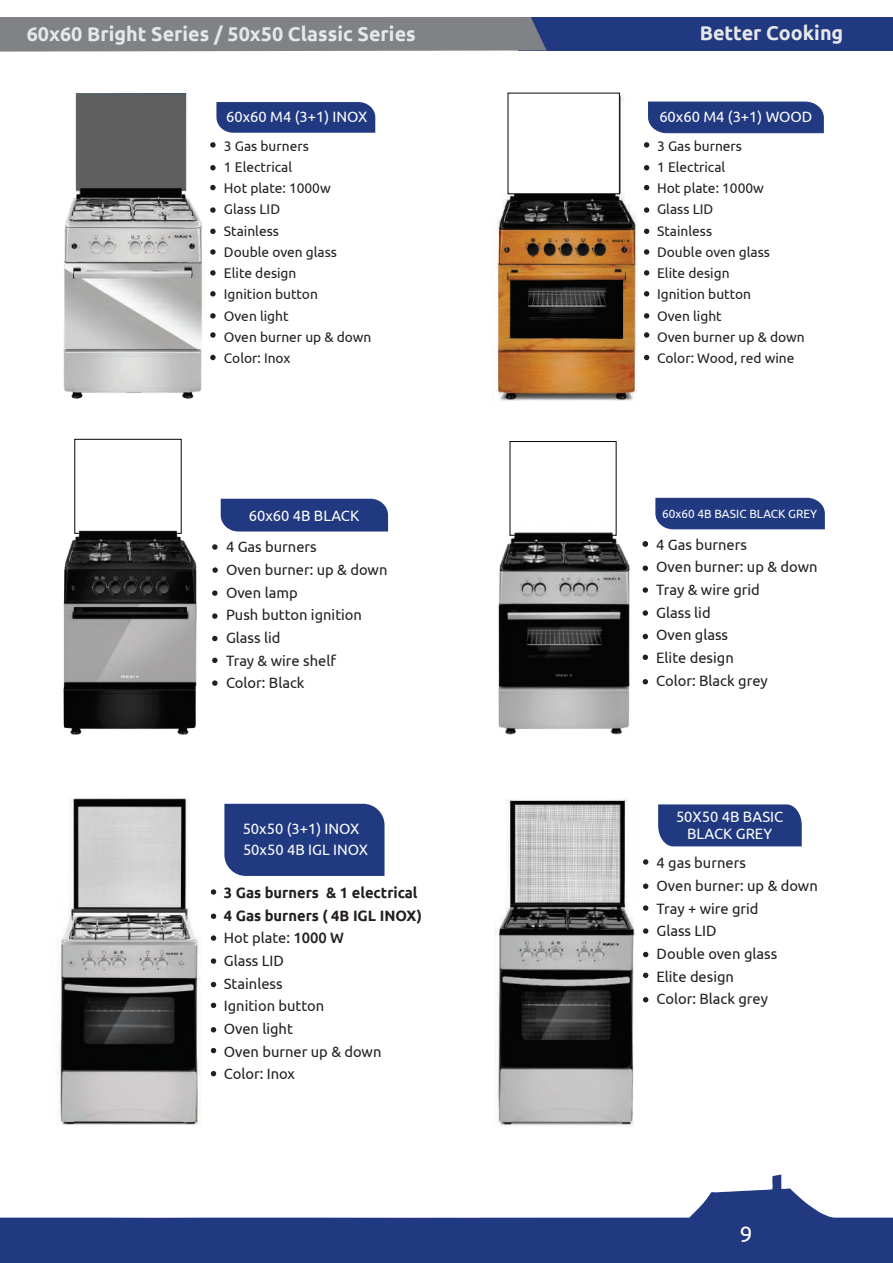
<style>
.page{position:relative;width:893px;height:1263px;background:#fff}
.page>*{position:absolute;margin:0;border:0;box-sizing:border-box;transform-origin:0 0}
.t1{font:22.5px "Ubuntu";color:#fff}
.t2{font:700 19.95px "Ubuntu";color:#e6e7e9}
.t3{font:15px/22.6px "Ubuntu";color:#231f20}
.t4{font:15px/16.8px "Ubuntu";color:#fff;text-align:center}
.t5{font:14.1px/21.1px "Ubuntu";color:#231f20}
.t6{font:12px "Ubuntu";color:#fff}
.s1{font-weight:700}
.s2{font-weight:500}
</style>
<div class="page">
<svg style="left:0;top:1174px;width:893px;height:89px;fill:#213981"></svg>
<img style="left:57px;top:798px;width:144px;height:326px">
<img style="left:494px;top:798px;width:141px;height:329px">
<div style="left:658px;top:804px;width:144px;height:42px;background:#213981"></div>
<img style="left:496px;top:92px;width:142px;height:309px">
<div style="left:508px;top:93px;width:112px;height:101px;background:#fff"></div>
<div style="left:648px;top:102px;width:176px;height:31px;background:#213981"></div>
<img style="left:63px;top:438px;width:134px;height:297px">
<img style="left:498px;top:441px;width:132px;height:294px">
<div style="left:221px;top:499px;width:167px;height:32px;background:#213981"></div>
<div style="left:655px;top:498px;width:170px;height:31px;background:#213981"></div>
<div style="left:216px;top:102px;width:159px;height:31px;background:#213981"></div>
<svg style="left:643px;top:565px;width:5px;height:6px"></svg>
<svg style="left:643px;top:587px;width:5px;height:6px"></svg>
<svg style="left:643px;top:610px;width:5px;height:6px"></svg>
<svg style="left:643px;top:634px;width:5px;height:5px"></svg>
<svg style="left:643px;top:655px;width:5px;height:5px"></svg>
<svg style="left:643px;top:679px;width:5px;height:5px"></svg>
<svg style="left:212px;top:544px;width:6px;height:6px"></svg>
<svg style="left:212px;top:567px;width:6px;height:6px"></svg>
<svg style="left:212px;top:590px;width:6px;height:6px"></svg>
<svg style="left:212px;top:613px;width:6px;height:6px"></svg>
<svg style="left:212px;top:636px;width:6px;height:5px"></svg>
<svg style="left:212px;top:658px;width:6px;height:5px"></svg>
<svg style="left:212px;top:680px;width:6px;height:6px"></svg>
<svg style="left:643px;top:859px;width:5px;height:6px"></svg>
<svg style="left:643px;top:883px;width:5px;height:6px"></svg>
<svg style="left:643px;top:905px;width:5px;height:6px"></svg>
<svg style="left:643px;top:928px;width:5px;height:6px"></svg>
<svg style="left:643px;top:952px;width:5px;height:5px"></svg>
<svg style="left:643px;top:972px;width:5px;height:6px"></svg>
<svg style="left:643px;top:997px;width:5px;height:5px"></svg>
<svg style="left:211px;top:889px;width:5px;height:6px"></svg>
<svg style="left:211px;top:913px;width:5px;height:6px"></svg>
<svg style="left:211px;top:935px;width:5px;height:6px"></svg>
<svg style="left:211px;top:958px;width:5px;height:6px"></svg>
<svg style="left:211px;top:982px;width:5px;height:5px"></svg>
<svg style="left:211px;top:1003px;width:5px;height:5px"></svg>
<svg style="left:211px;top:1027px;width:5px;height:5px"></svg>
<svg style="left:211px;top:1048px;width:5px;height:5px"></svg>
<svg style="left:211px;top:1071px;width:5px;height:5px"></svg>
<svg style="left:643px;top:541px;width:5px;height:6px"></svg>
<svg style="left:644px;top:142px;width:5px;height:6px"></svg>
<svg style="left:644px;top:165px;width:5px;height:5px"></svg>
<svg style="left:644px;top:185px;width:5px;height:5px"></svg>
<svg style="left:644px;top:207px;width:5px;height:6px"></svg>
<svg style="left:644px;top:229px;width:5px;height:5px"></svg>
<svg style="left:644px;top:249px;width:5px;height:6px"></svg>
<svg style="left:644px;top:270px;width:5px;height:6px"></svg>
<svg style="left:644px;top:291px;width:5px;height:5px"></svg>
<svg style="left:644px;top:313px;width:5px;height:6px"></svg>
<svg style="left:644px;top:332px;width:5px;height:6px"></svg>
<svg style="left:644px;top:355px;width:5px;height:5px"></svg>
<svg style="left:210px;top:142px;width:6px;height:6px"></svg>
<svg style="left:210px;top:165px;width:6px;height:5px"></svg>
<svg style="left:210px;top:185px;width:6px;height:5px"></svg>
<svg style="left:210px;top:207px;width:6px;height:6px"></svg>
<svg style="left:210px;top:229px;width:6px;height:5px"></svg>
<svg style="left:210px;top:249px;width:6px;height:6px"></svg>
<svg style="left:210px;top:270px;width:6px;height:6px"></svg>
<svg style="left:210px;top:291px;width:6px;height:5px"></svg>
<svg style="left:210px;top:313px;width:6px;height:6px"></svg>
<svg style="left:210px;top:332px;width:6px;height:6px"></svg>
<svg style="left:210px;top:355px;width:6px;height:5px"></svg>
<div style="left:224px;top:804px;width:160px;height:72px;background:#213981"></div>
<img style="left:64px;top:93px;width:138px;height:306px">
<div style="left:518px;top:17px;width:374px;height:33px;background:#213981"></div>
<div style="left:0;top:17px;width:547px;height:35px;background:#808285"></div>
<h2 class="t2" style="left:27px;top:21px;width:391px">60x60 Bright Series / 50x50 Classic Series</h2>
<h2 class="t2" style="left:700px;top:21px;width:145px">Better Cooking</h2>
<p class="t4" style="left:226px;top:108px;width:143px">60x60 M4 (3+1) INOX</p>
<p class="t5" style="left:224px;top:135px;width:149px">3 Gas burners<br>1 Electrical<br>Hot plate: 1000w<br>Glass LID<br>Stainless<br>Double oven glass<br>Elite design<br>Ignition button<br>Oven light<br>Oven burner up &amp; down<br>Color: Inox</p>
<p class="t4" style="left:249px;top:507px;width:112px">60x60 4B BLACK</p>
<p class="t3" style="left:226px;top:535px;width:163px">4 Gas burners<br>Oven burner: up &amp; down<br>Oven lamp<br>Push button ignition<br>Glass lid<br>Tray &amp; wire shelf<br>Color: Black</p>
<p class="t4" style="left:243px;top:818px;width:127px;line-height:20.5px;text-align:left">50x50 (3+1) INOX<br>50x50 4B IGL INOX</p>
<p class="t3" style="left:224px;top:881px;width:200px"><span class="s1">3 Gas burners &amp; 1 electrical<br>4 Gas burners ( 4B IGL INOX)<br></span>Hot plate: <span class="s2">1000 W<br></span>Glass LID<br>Stainless<br>Ignition button<br>Oven light<br>Oven burner up &amp; down<br>Color: Inox</p>
<p class="t4" style="left:659px;top:108px;width:155px">60x60 M4 (3+1) WOOD</p>
<p class="t5" style="left:657px;top:135px;width:149px">3 Gas burners<br>1 Electrical<br>Hot plate: 1000w<br>Glass LID<br>Stainless<br>Double oven glass<br>Elite design<br>Ignition button<br>Oven light<br>Oven burner up &amp; down<br>Color: Wood, red wine</p>
<p class="t6" style="left:662px;top:506px;width:157px">60x60 4B BASIC BLACK GREY</p>
<p class="t3" style="left:656px;top:532px;width:163px">4 Gas burners<br>Oven burner: up &amp; down<br>Tray &amp; wire grid<br>Glass lid<br>Oven glass<br>Elite design<br>Color: Black grey</p>
<p class="t4" style="left:676px;top:808px;width:109px">50X50 4B BASIC<br>BLACK GREY</p>
<p class="t3" style="left:656px;top:851px;width:163px">4 gas burners<br>Oven burner: up &amp; down<br>Tray + wire grid<br>Glass LID<br>Double oven glass<br>Elite design<br>Color: Black grey</p>
<h1 class="t1" style="left:740px;top:1220px;width:14px">9</h1>
</div>
